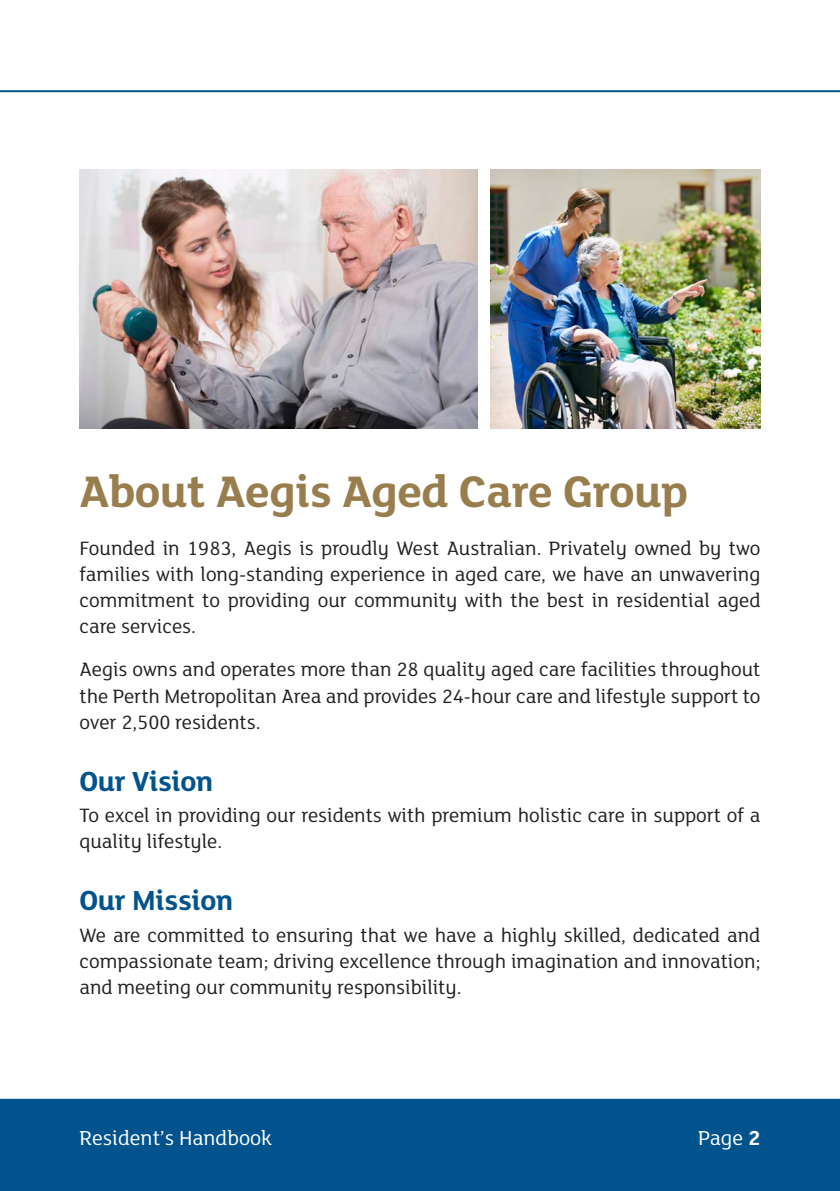
<style>
.page{position:relative;width:840px;height:1191px;background:#fff}
.page>*{position:absolute;margin:0;border:0;box-sizing:border-box;transform-origin:0 0}
.Heads{font:700 48px "FS Lola";letter-spacing:-.01em;color:#997e4d}
.Sub_Heads{font:700 30px "FS Lola";letter-spacing:-.01em;color:#00538d}
.t1{font:22px "FS Lola";color:#fff}
.Body{font:21px/26px "FS Lola";color:#231f20;text-align:justify}
.s1{font-weight:700}
</style>
<div class="page">
<div style="left:0;top:1099px;width:839px;height:92px;background:#00538d"></div>
<hr style="left:0;top:90px;width:839px;height:2px;background:#00538d">
<hr style="left:0;top:1098px;width:839px;height:2px;background:#00538d">
<img style="left:490px;top:169px;width:270px;height:260px">
<img style="left:79px;top:169px;width:399px;height:260px">
<p class="Heads" style="left:79px;top:458px;width:609px">About Aegis Aged Care Group</p>
<p class="Body" style="left:79px;top:535px;width:682px">Founded in 1983, Aegis is proudly West Australian. Privately owned by two families with long-standing experience in aged care, we have an unwavering commitment to providing our community with the best in residential aged care services.</p>
<p class="Body" style="left:79px;top:656px;width:682px">Aegis owns and operates more than 28 quality aged care facilities throughout the Perth Metropolitan Area and provides 24-hour care and lifestyle support to over 2,500 residents.</p>
<p class="Sub_Heads" style="left:79px;top:760px;width:135px">Our Vision</p>
<p class="Body" style="left:79px;top:801px;width:682px">To excel in providing our residents with premium holistic care in support of a quality lifestyle.</p>
<p class="Sub_Heads" style="left:79px;top:880px;width:155px">Our Mission</p>
<p class="Body" style="left:79px;top:921px;width:682px">We are committed to ensuring that we have a highly skilled, dedicated and compassionate team; driving excellence through imagination and innovation; and meeting our community responsibility.</p>
<p class="t1" style="left:79px;top:1123px;width:194px">Resident’s Handbook</p>
<p class="t1" style="left:697px;top:1123px;width:64px">Page <span class="s1">2</span></p>
</div>
